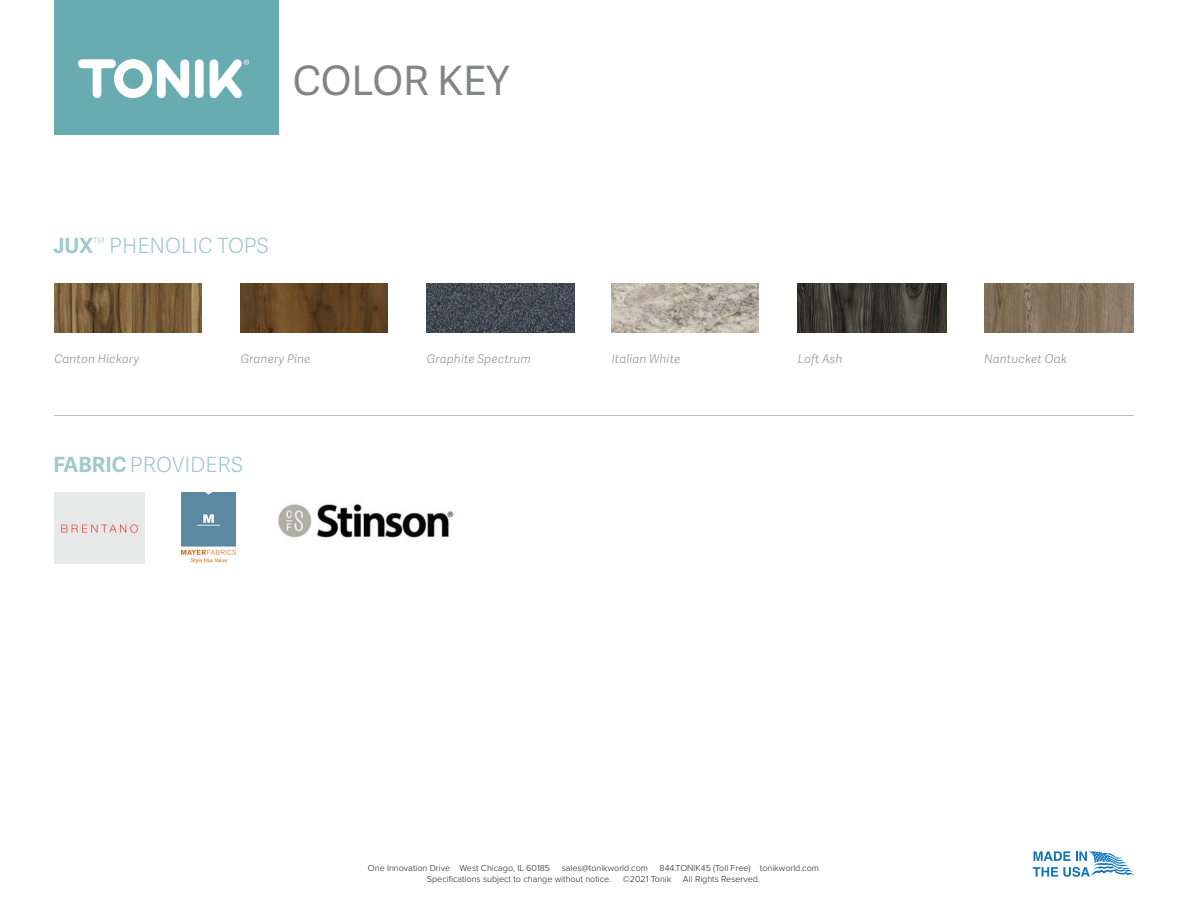
<style>
.page{position:relative;width:1188px;height:918px;background:#fff}
.page>*{position:absolute;margin:0;border:0;box-sizing:border-box;transform-origin:0 0}
.t1{font:40.5px "Adelle Sans";color:#828487}
.t2{font:300 21px "Adelle Sans";color:#a3c9cd}
.t3{font:700 21px "Adelle Sans";color:#a3c9cd}
.t4{font:italic 300 12px "Adelle Sans";letter-spacing:.01em;color:#939598}
.t5{font:300 9px "Proxima Nova";color:#231f20}
.t6{font:300 7.8px "Adelle Sans";color:#a3c9cd}
.s1{font-weight:700}
</style>
<div class="page">
<div style="left:54px;top:0;width:225px;height:134px;background:#68acb2"></div>
<img style="left:79px;top:60px;width:169px;height:38px">
<img style="left:54px;top:283px;width:147px;height:49px">
<img style="left:241px;top:283px;width:147px;height:49px">
<img style="left:427px;top:283px;width:147px;height:49px">
<img style="left:612px;top:283px;width:147px;height:49px">
<img style="left:798px;top:283px;width:149px;height:49px">
<img style="left:984px;top:283px;width:149px;height:49px">
<hr style="left:54px;top:415px;width:1080px;height:1px;background:#231f20">
<img style="left:278px;top:504px;width:176px;height:35px">
<img style="left:182px;top:492px;width:54px;height:71px">
<div style="left:54px;top:492px;width:90px;height:72px;background:#e7e9e8"></div>
<svg style="left:1033px;top:851px;width:101px;height:26px"></svg>
<h1 class="t1" style="left:293px;top:52px;width:218px">COLOR KEY</h1>
<h2 class="t3" style="left:54px;top:230px;width:41px">JUX</h2>
<p class="t6" style="left:93px;top:234px;width:13px">TM</p>
<h2 class="t2" style="left:109px;top:231px;width:161px">PHENOLIC TOPS</h2>
<h3 class="t4" style="left:54px;top:350px;width:86px">Canton Hickory</h3>
<h3 class="t4" style="left:241px;top:350px;width:71px">Granery Pine</h3>
<h3 class="t4" style="left:427px;top:350px;width:106px">Graphite Spectrum</h3>
<h3 class="t4" style="left:612px;top:350px;width:70px">Italian White</h3>
<h3 class="t4" style="left:798px;top:350px;width:46px">Loft Ash</h3>
<h3 class="t4" style="left:984px;top:350px;width:84px">Nantucket Oak</h3>
<h2 class="t2" style="left:53px;top:449px;width:191px"><span class="s1">FABRIC</span> PROVIDERS</h2>
<p class="t5" style="left:368px;top:861px;width:184px">One Innovation Drive West Chicago, IL 60185</p>
<p class="t5" style="left:562px;top:861px;width:88px">sales@tonikworld.com</p>
<p class="t5" style="left:660px;top:861px;width:161px">844.TONIK45 (Toll Free) tonikworld.com</p>
<p class="t5" style="left:427px;top:872px;width:186px">Specifications subject to change without notice.</p>
<p class="t5" style="left:623px;top:872px;width:50px">©2021 Tonik</p>
<p class="t5" style="left:683px;top:872px;width:79px">All Rights Reserved.</p>
</div>
